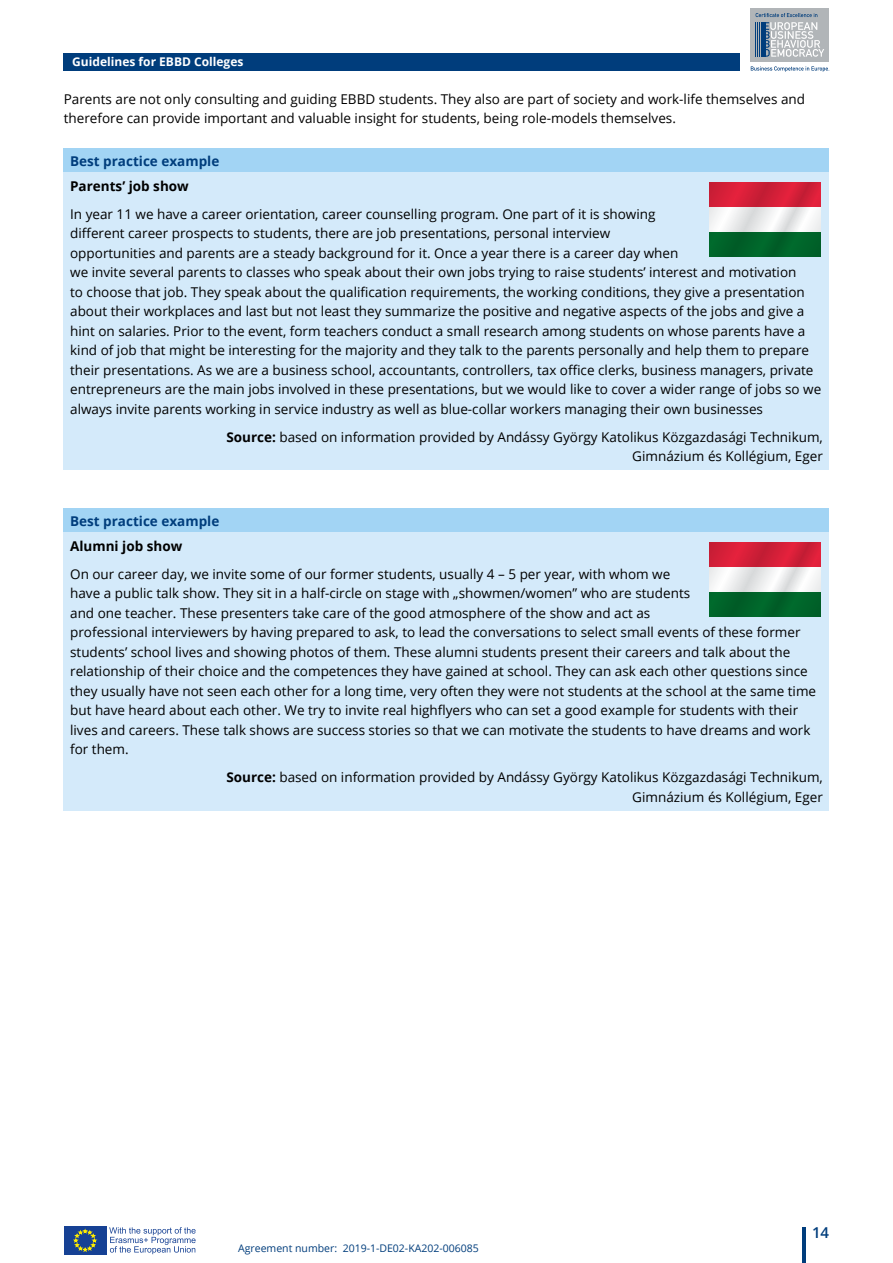
<style>
.page{position:relative;width:893px;height:1263px;background:#fff}
.page>*{position:absolute;margin:0;border:0;box-sizing:border-box;transform-origin:0 0}
.t1{font:600 15px "Open Sans";color:#003d7c}
.BBE_9_13plus{font:13.5px/19.5px "Open Sans";color:#000}
.Basic_9_13{font:13.5px/19.5px "Open Sans";color:#000}
.Basic_9_13-2{font:700 13.5px "Open Sans";color:#003d7c}
.BBE_9_13plus-2{font:700 13.5px "Open Sans";color:#000}
.t2{font:700 12px "Open Sans";color:#fff}
.t3{font:10.5px "Open Sans";color:#003d7c}
.s1{font-weight:700}
</style>
<div class="page">
<hr style="left:802px;top:1228px;width:3px;height:35px;background:#003d7c">
<div style="left:751px;top:8px;width:78px;height:54px;background:#b1b5b8"></div>
<div style="left:64px;top:149px;width:765px;height:23px;background:#a2d4f4"></div>
<div style="left:64px;top:172px;width:765px;height:298px;background:#d4eafa"></div>
<div style="left:64px;top:509px;width:765px;height:23px;background:#a2d4f4"></div>
<div style="left:64px;top:532px;width:765px;height:278px;background:#d4eafa"></div>
<svg style="left:709px;top:182px;width:112px;height:75px;background:#967a70"></svg>
<svg style="left:709px;top:542px;width:112px;height:75px;background:#967a70"></svg>
<div style="left:64px;top:53px;width:676px;height:17px;background:#003d7c"></div>
<svg style="left:756px;top:13px;width:68px;height:44px"></svg>
<hr style="left:762px;top:22px;width:1px;height:35px;background:#003d7c">
<hr style="left:761px;top:22px;width:1px;height:35px;background:#003d7c">
<hr style="left:759px;top:22px;width:1px;height:35px;background:#003d7c">
<hr style="left:757px;top:22px;width:1px;height:35px;background:#003d7c">
<hr style="left:756px;top:22px;width:1px;height:35px;background:#003d7c">
<hr style="left:764px;top:22px;width:1px;height:35px;background:#003d7c">
<svg style="left:751px;top:66px;width:78px;height:6px"></svg>
<div style="left:64px;top:1226px;width:43px;height:29px;background:#164194"></div>
<svg style="left:74px;top:1229px;width:22px;height:22px"></svg>
<svg style="left:109px;top:1227px;width:87px;height:27px"></svg>
<p class="t2" style="left:72px;top:53px;width:173px">Guidelines for EBBD Colleges</p>
<p class="Basic_9_13" style="left:64px;top:89px;width:743px">Parents are not only consulting and guiding EBBD students. They also are part of society and work-life themselves and therefore can provide important and valuable insight for students, being role-models themselves.</p>
<p class="Basic_9_13-2" style="left:70px;top:151px;width:151px">Best practice example</p>
<p class="BBE_9_13plus-2" style="left:70px;top:176px;width:120px">Parents’ job show</p>
<p class="BBE_9_13plus" style="left:70px;top:204px;width:753px">In year 11 we have a career orientation, career counselling program. One part of it is showing<br>different career prospects to students, there are job presentations, personal interview<br>opportunities and parents are a steady background for it. Once a year there is a career day when<br>we invite several parents to classes who speak about their own jobs trying to raise students’ interest and motivation<br>to choose that job. They speak about the qualification requirements, the working conditions, they give a presentation about their workplaces and last but not least they summarize the positive and negative aspects of the jobs and give a hint on salaries. Prior to the event, form teachers conduct a small research among students on whose parents have a kind of job that might be interesting for the majority and they talk to the parents personally and help them to prepare their presentations. As we are a business school, accountants, controllers, tax office clerks, business managers, private entrepreneurs are the main jobs involved in these presentations, but we would like to cover a wider range of jobs so we always invite parents working in service industry as well as blue-collar workers managing their own businesses</p>
<p class="BBE_9_13plus" style="left:226px;top:427px;width:598px;text-align:right"><span class="s1">Source:</span> based on information provided by Andássy György Katolikus Közgazdasági Technikum,<br>Gimnázium és Kollégium, Eger</p>
<p class="Basic_9_13-2" style="left:70px;top:511px;width:151px">Best practice example</p>
<p class="BBE_9_13plus-2" style="left:70px;top:536px;width:114px">Alumni job show</p>
<p class="BBE_9_13plus" style="left:70px;top:564px;width:747px">On our career day, we invite some of our former students, usually 4 – 5 per year, with whom we<br>have a public talk show. They sit in a half-circle on stage with „showmen/women” who are students<br>and one teacher. These presenters take care of the good atmosphere of the show and act as<br>professional interviewers by having prepared to ask, to lead the conversations to select small events of these former students’ school lives and showing photos of them. These alumni students present their careers and talk about the relationship of their choice and the competences they have gained at school. They can ask each other questions since they usually have not seen each other for a long time, very often they were not students at the school at the same time but have heard about each other. We try to invite real highflyers who can set a good example for students with their lives and careers. These talk shows are success stories so that we can motivate the students to have dreams and work for them.</p>
<p class="BBE_9_13plus" style="left:226px;top:767px;width:598px;text-align:right"><span class="s1">Source:</span> based on information provided by Andássy György Katolikus Közgazdasági Technikum,<br>Gimnázium és Kollégium, Eger</p>
<p class="t3" style="left:238px;top:1241px;width:242px">Agreement number: 2019-1-DE02-KA202-006085</p>
<p class="t1" style="left:812px;top:1222px;width:19px">14</p>
</div>
